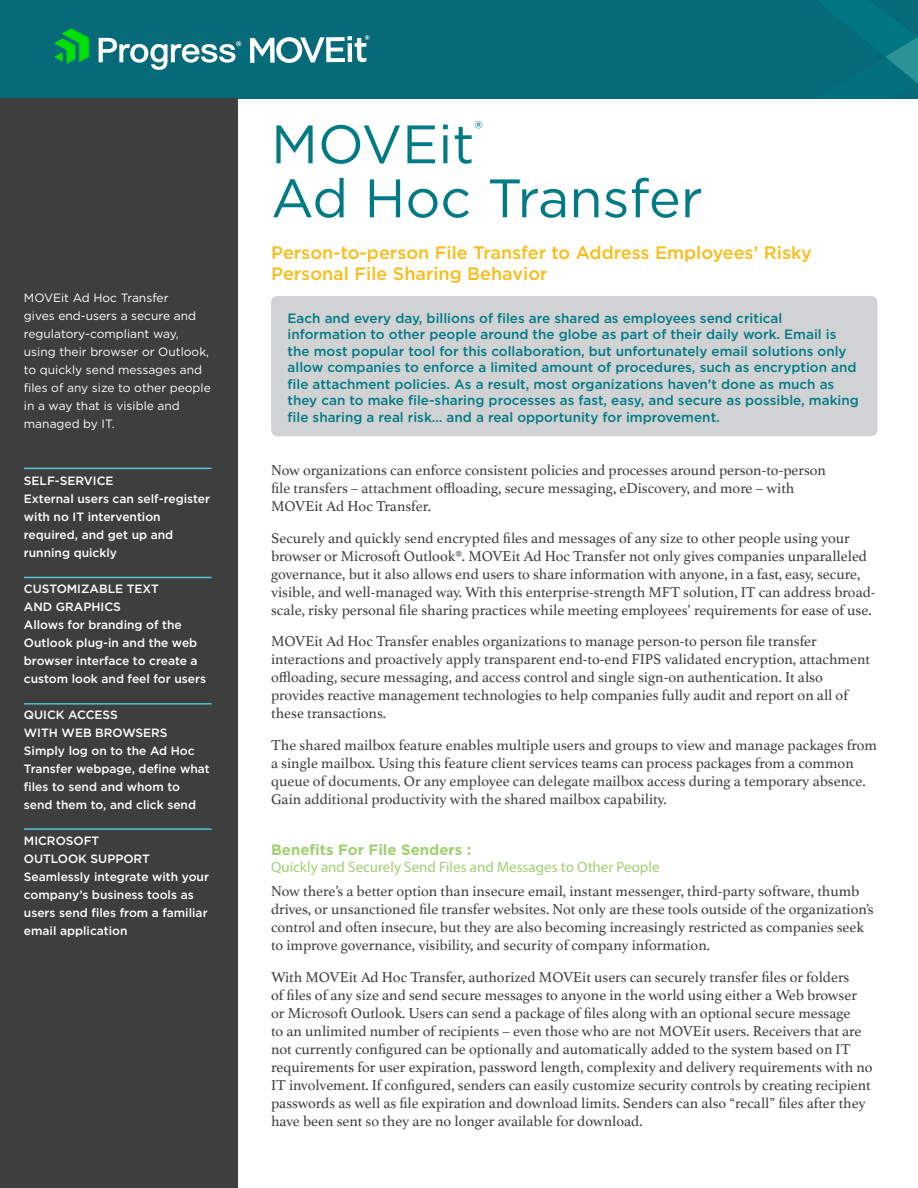
<style>
.page{position:relative;width:918px;height:1188px;background:#fff}
.page>*{position:absolute;margin:0;border:0;box-sizing:border-box;transform-origin:0 0}
.t1{font:54px "Gotham";color:#007b85}
.t2{font:21px "Gotham";color:#007b85}
.t3{font:500 18px "Gotham";color:#fabc18}
.Body{font:15px/18px "Athelas";color:#3e3e3f}
.t4{font:15px/16.5px "Myriad Pro";color:#a1d072}
.t5{font:500 13.5px/16.5px "Gotham";color:#007b85}
.t6{font:500 12px/18px "Gotham";color:#fff}
.t7{font:12px/18px "Gotham";color:#fff}
.s1{font-family:"Gotham";font-weight:700}
</style>
<div class="page">
<div style="left:271px;top:296px;width:607px;height:140px;background:#d1d2d4;border-radius:7px"></div>
<div style="left:0;top:0;width:918px;height:98px;background:#076a78"></div>
<svg style="left:818px;top:0;width:100px;height:84px"></svg>
<div style="left:0;top:98px;width:237px;height:1090px;background:#3e3e3f"></div>
<hr style="left:24px;top:468px;width:188px;height:1px;background:#4dc4d1">
<hr style="left:24px;top:577px;width:188px;height:1px;background:#4dc4d1">
<hr style="left:24px;top:703px;width:188px;height:2px;background:#4dc4d1">
<hr style="left:24px;top:828px;width:188px;height:2px;background:#4dc4d1">
<svg style="left:250px;top:35px;width:119px;height:28px"></svg>
<svg style="left:54px;top:28px;width:35px;height:36px"></svg>
<svg style="left:99px;top:38px;width:142px;height:32px"></svg>
<p class="t7" style="left:24px;top:289px;width:188px">MOVEit Ad Hoc Transfer<br>gives end-users a secure and regulatory-compliant way, using their browser or Outlook, to quickly send messages and files of any size to other people in a way that is visible and managed by IT.</p>
<p class="t6" style="left:24px;top:471px;width:91px">SELF-SERVICE</p>
<p class="t6" style="left:24px;top:489px;width:188px">External users can self-register with no IT intervention</p>
<p class="t6" style="left:24px;top:525px;width:151px">required, and get up and running quickly</p>
<p class="t6" style="left:24px;top:579px;width:137px">CUSTOMIZABLE TEXT<br>AND GRAPHICS</p>
<p class="t6" style="left:24px;top:615px;width:175px">Allows for branding of the<br>Outlook plug-in and the web</p>
<p class="t6" style="left:24px;top:651px;width:184px">browser interface to create a custom look and feel for users</p>
<p class="t6" style="left:24px;top:705px;width:145px">QUICK ACCESS<br>WITH WEB BROWSERS</p>
<p class="t6" style="left:24px;top:741px;width:187px">Simply log on to the Ad Hoc<br>Transfer webpage, define what</p>
<p class="t6" style="left:24px;top:777px;width:174px">files to send and whom to send them to, and click send</p>
<p class="t6" style="left:24px;top:831px;width:128px">MICROSOFT<br>OUTLOOK SUPPORT</p>
<p class="t6" style="left:24px;top:867px;width:187px">Seamlessly integrate with your company’s business tools as</p>
<p class="t6" style="left:24px;top:903px;width:185px">users send files from a familiar email application</p>
<p class="t1" style="left:271px;top:110px;width:205px">MOVEit</p>
<p class="t2" style="left:474px;top:115px;width:10px">®</p>
<p class="t1" style="left:271px;top:164px;width:433px">Ad Hoc Transfer</p>
<p class="t3" style="left:271px;top:240px;width:542px">Person-to-person File Transfer to Address Employees’ Risky</p>
<p class="t3" style="left:271px;top:262px;width:278px">Personal File Sharing Behavior</p>
<p class="t5" style="left:288px;top:309px;width:573px">Each and every day, billions of files are shared as employees send critical information to other people around the globe as part of their daily work. Email is the most popular tool for this collaboration, but unfortunately email solutions only allow companies to enforce a limited amount of procedures, such as encryption and file attachment policies. As a result, most organizations haven’t done as much as they can to make file-sharing processes as fast, easy, and secure as possible, making file sharing a real risk… and a real opportunity for improvement.</p>
<p class="Body" style="left:271px;top:461px;width:557px">Now organizations can enforce consistent policies and processes around person-to-person file transfers – attachment offloading, secure messaging, eDiscovery, and more – with<br>MOVEit Ad Hoc Transfer.</p>
<p class="Body" style="left:271px;top:528px;width:606px">Securely and quickly send encrypted files and messages of any size to other people using your browser or Microsoft Outlook®. MOVEit Ad Hoc Transfer not only gives companies unparalleled governance, but it also allows end users to share information with anyone, in a fast, easy, secure, visible, and well-managed way. With this enterprise-strength MFT solution, IT can address broad&shy;scale, risky personal file sharing practices while meeting employees’ requirements for ease of use.</p>
<p class="Body" style="left:271px;top:632px;width:600px">MOVEit Ad Hoc Transfer enables organizations to manage person-to person file transfer interactions and proactively apply transparent end-to-end FIPS validated encryption, attachment offloading, secure messaging, and access control and single sign-on authentication. It also provides reactive management technologies to help companies fully audit and report on all of these transactions.</p>
<p class="Body" style="left:271px;top:735px;width:607px">The shared mailbox feature enables multiple users and groups to view and manage packages from a single mailbox. Using this feature client services teams can process packages from a common queue of documents. Or any employee can delegate mailbox access during a temporary absence.<br>Gain additional productivity with the shared mailbox capability.</p>
<p class="t4" style="left:271px;top:842px;width:390px"><span class="s1">Benefits For File Senders :<br></span>Quickly and Securely Send Files and Messages to Other People</p>
<p class="Body" style="left:271px;top:882px;width:604px">Now there’s a better option than insecure email, instant messenger, third-party software, thumb drives, or unsanctioned file transfer websites. Not only are these tools outside of the organization’s control and often insecure, but they are also becoming increasingly restricted as companies seek to improve governance, visibility, and security of company information.</p>
<p class="Body" style="left:271px;top:968px;width:603px">With MOVEit Ad Hoc Transfer, authorized MOVEit users can securely transfer files or folders<br>of files of any size and send secure messages to anyone in the world using either a Web browser or Microsoft Outlook. Users can send a package of files along with an optional secure message<br>to an unlimited number of recipients – even those who are not MOVEit users. Receivers that are not currently configured can be optionally and automatically added to the system based on IT requirements for user expiration, password length, complexity and delivery requirements with no IT involvement. If configured, senders can easily customize security controls by creating recipient passwords as well as file expiration and download limits. Senders can also “recall” files after they have been sent so they are no longer available for download.</p>
</div>
